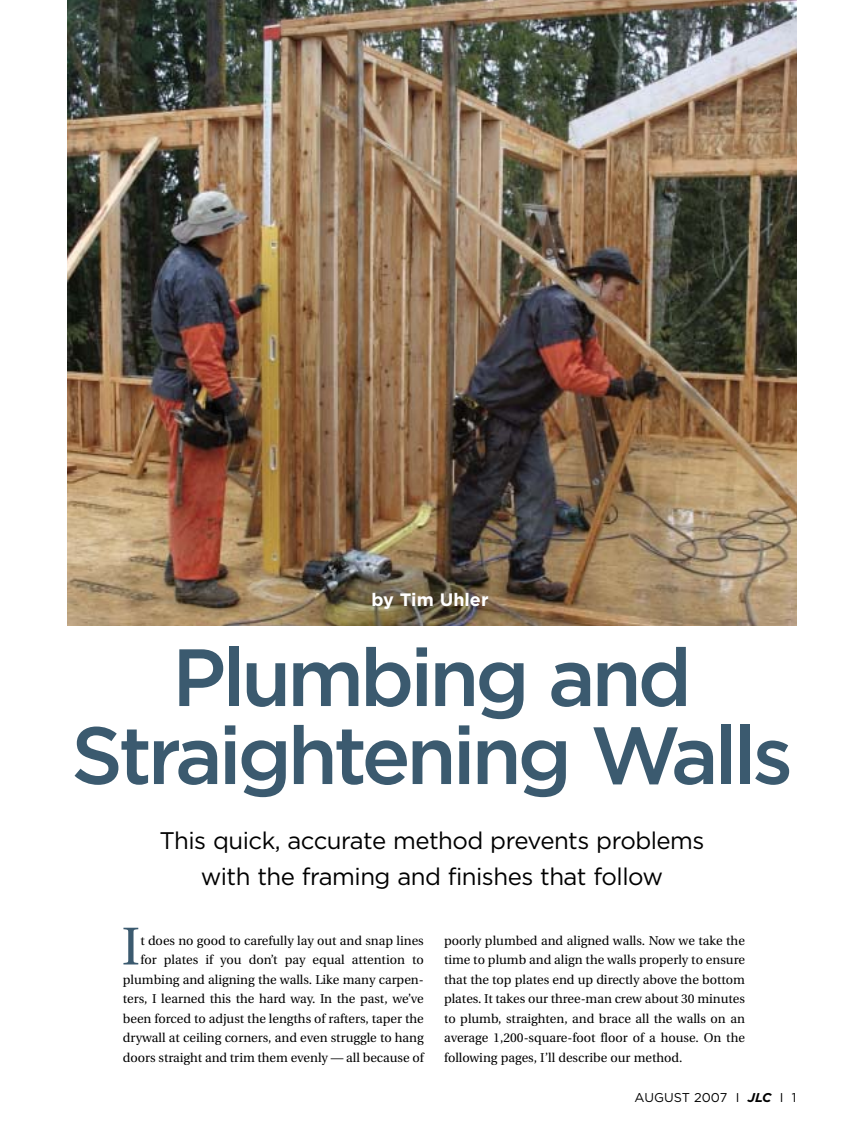
<style>
.page{position:relative;width:864px;height:1134px;background:#fff}
.page>*{position:absolute;margin:0;border:0;box-sizing:border-box;transform-origin:0 0}
.t1{font:500 81px/78px "Gotham";letter-spacing:-.05em;color:#3b5a6f;text-align:center}
.t2{font:53.1px "Utopia";color:#3b5a6f}
.t3{font:24px/36px "Gotham";letter-spacing:-.02em;color:#000;text-align:center}
.t4{font:700 18px "Gotham";color:#fff}
.t5{font:12.75px/19.5px "Utopia";color:#000;text-align:right}
.t6{font:12.75px "Gotham";color:#000}
.s1{font-weight:700;font-style:italic}
</style>
<div class="page">
<img style="left:68px;top:0;width:729px;height:625px">
<h3 class="t4" style="left:371px;top:592px;width:119px">by Tim Uhler</h3>
<h1 class="t1" style="left:71px;top:644px;width:723px">Plumbing and<br>Straightening Walls</h1>
<h3 class="t3" style="left:159px;top:825px;width:547px">This quick, accurate method prevents problems with the framing and finishes that follow</h3>
<h2 class="t2" style="left:122px;top:925px;width:20px">I</h2>
<p class="t5" style="left:123px;top:932px;width:302px">t does no good to carefully lay out and snap lines for plates if you don’t pay equal attention to plumbing and aligning the walls. Like many carpen&shy;ters, I learned this the hard way. In the past, we’ve been forced to adjust the lengths of rafters, taper the drywall at ceiling corners, and even struggle to hang doors straight and trim them evenly — all because of</p>
<p class="t5" style="left:444px;top:932px;width:302px;text-align:justify">poorly plumbed and aligned walls. Now we take the time to plumb and align the walls properly to ensure that the top plates end up directly above the bottom plates. It takes our three-man crew about 30 minutes to plumb, straighten, and brace all the walls on an average 1,200-square-foot floor of a house. On the following pages, I’ll describe our method.</p>
<p class="t6" style="left:635px;top:1093px;width:163px">AUGUST 2007 I <span class="s1">JLC</span> I 1</p>
</div>
